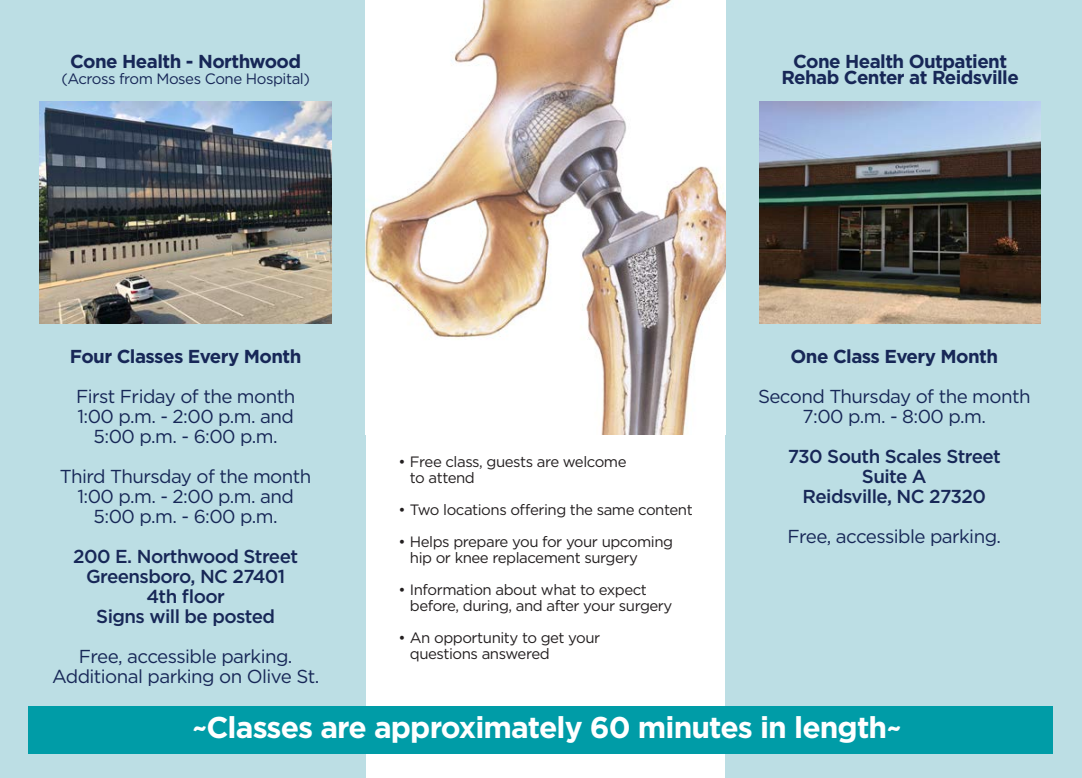
<style>
.page{position:relative;width:1082px;height:778px;background:#fff}
.page>*{position:absolute;margin:0;border:0;box-sizing:border-box;transform-origin:0 0}
.address__phone__web{font:700 30px "Gotham";letter-spacing:-.03em;color:#fff}
.address__phone__web-2{font:18.75px/20px "Gotham";letter-spacing:-.03em;color:#172757;text-align:center}
.address__phone__web-3{font:500 18.75px "Gotham";letter-spacing:-.03em;color:#172757}
.address__phone__web-4{font:700 18.75px "Gotham";letter-spacing:-.03em;color:#172757}
.t1{font:15px/15.9px "Gotham";letter-spacing:-.03em;color:#231f20}
.address__phone__web-5{font:15px "Gotham";letter-spacing:-.03em;color:#172757}
</style>
<div class="page">
<div style="left:725px;top:0;width:357px;height:777px;background:#bcdee4"></div>
<div style="left:0;top:0;width:366px;height:777px;background:#bcdee4"></div>
<div style="left:29px;top:706px;width:1024px;height:48px;background:#009ca7"></div>
<img style="left:39px;top:101px;width:293px;height:223px">
<img style="left:759px;top:101px;width:282px;height:223px">
<img style="left:365px;top:0;width:360px;height:434px">
<p class="address__phone__web-4" style="left:70px;top:49px;width:232px">Cone Health - Northwood</p>
<p class="address__phone__web-5" style="left:61px;top:69px;width:250px">(Across from Moses Cone Hospital)</p>
<p class="address__phone__web-4" style="left:793px;top:49px;width:216px">Cone Health Outpatient</p>
<p class="address__phone__web-4" style="left:781px;top:65px;width:239px">Rehab Center at Reidsville</p>
<p class="address__phone__web-4" style="left:790px;top:344px;width:209px">One Class Every Month</p>
<p class="address__phone__web-2" style="left:758px;top:386px;width:274px">Second Thursday of the month</p>
<p class="address__phone__web-2" style="left:803px;top:406px;width:185px">7:00 p.m. - 8:00 p.m.</p>
<p class="address__phone__web-3" style="left:788px;top:444px;width:215px">730 South Scales Street</p>
<p class="address__phone__web-3" style="left:862px;top:464px;width:66px">Suite A</p>
<p class="address__phone__web-3" style="left:803px;top:484px;width:185px">Reidsville, NC 27320</p>
<p class="address__phone__web-2" style="left:787px;top:526px;width:215px">Free, accessible parking.</p>
<p class="address__phone__web-4" style="left:70px;top:344px;width:233px">Four Classes Every Month</p>
<p class="address__phone__web-2" style="left:76px;top:386px;width:221px">First Friday of the month</p>
<p class="address__phone__web-2" style="left:77px;top:406px;width:218px">1:00 p.m. - 2:00 p.m. and</p>
<p class="address__phone__web-2" style="left:94px;top:426px;width:186px">5:00 p.m. - 6:00 p.m.</p>
<p class="address__phone__web-2" style="left:60px;top:466px;width:253px">Third Thursday of the month</p>
<p class="address__phone__web-2" style="left:77px;top:486px;width:218px">1:00 p.m. - 2:00 p.m. and</p>
<p class="address__phone__web-2" style="left:94px;top:506px;width:186px">5:00 p.m. - 6:00 p.m.</p>
<p class="address__phone__web-3" style="left:73px;top:544px;width:226px">200 E. Northwood Street</p>
<p class="address__phone__web-3" style="left:86px;top:564px;width:201px">Greensboro, NC 27401</p>
<p class="address__phone__web-3" style="left:146px;top:584px;width:80px">4th floor</p>
<p class="address__phone__web-3" style="left:96px;top:604px;width:180px">Signs will be posted</p>
<p class="address__phone__web-2" style="left:52px;top:646px;width:269px">Free, accessible parking.<br>Additional parking on Olive St.</p>
<p class="address__phone__web" style="left:192px;top:707px;width:711px">~Classes are approximately 60 minutes in length~</p>
<p class="t1" style="left:410px;top:453px;width:218px;text-indent:-11px">• Free class, guests are welcome to attend</p>
<p class="t1" style="left:399px;top:501px;width:296px">• Two locations offering the same content</p>
<p class="t1" style="left:410px;top:533px;width:265px;text-indent:-11px">• Helps prepare you for your upcoming hip or knee replacement surgery</p>
<p class="t1" style="left:410px;top:581px;width:264px;text-indent:-11px">• Information about what to expect before, during, and after your surgery</p>
<p class="t1" style="left:410px;top:629px;width:192px;text-indent:-11px">• An opportunity to get your questions answered</p>
</div>
